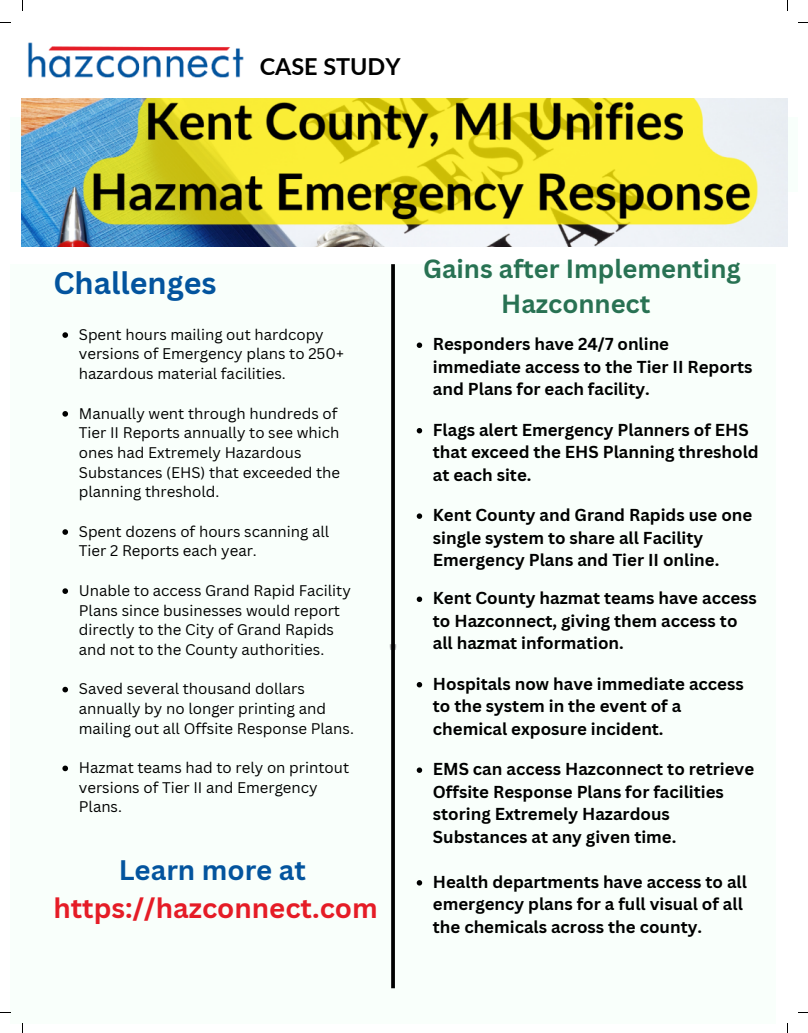
<style>
.page{position:relative;width:808px;height:1033px;background:#fff}
.page>*{position:absolute;margin:0;border:0;box-sizing:border-box;transform-origin:0 0}
.t1{font:700 30.38px "Canva Sans";color:#03549e}
.t2{font:700 27.5px "Canva Sans";color:#e51c26}
.t3{font:700 27.5px "Canva Sans";color:#03549e}
.t4{font:700 25.62px/35px "Canva Sans";color:#287253;text-align:center}
.t5{font:700 23.38px "Lato";color:#000}
.t6{font:23.38px "Arial MT Pro";color:#000}
.t7{font:700 16.75px/22.5px "Canva Sans";color:#000}
.t8{font:15px/19.8px "Canva Sans";color:#000}
</style>
<div class="page">
<img style="left:28px;top:42px;width:216px;height:36px">
<div style="left:10px;top:117px;width:787px;height:74px;background:linear-gradient(to bottom,#f8fffb,#f8fffb)"></div>
<div style="left:10px;top:264px;width:765px;height:759px;background:#f9fffb"></div>
<svg style="left:391px;top:264px;width:4px;height:724px"></svg>
<img style="left:22px;top:98px;width:765px;height:148px">
<svg style="left:62px;top:332px;width:6px;height:6px"></svg>
<svg style="left:62px;top:411px;width:6px;height:5px"></svg>
<svg style="left:62px;top:529px;width:6px;height:6px"></svg>
<svg style="left:62px;top:588px;width:6px;height:6px"></svg>
<svg style="left:62px;top:686px;width:6px;height:6px"></svg>
<svg style="left:62px;top:765px;width:6px;height:6px"></svg>
<svg style="left:416px;top:342px;width:6px;height:6px"></svg>
<svg style="left:416px;top:428px;width:6px;height:5px"></svg>
<svg style="left:416px;top:513px;width:6px;height:6px"></svg>
<svg style="left:416px;top:596px;width:6px;height:6px"></svg>
<svg style="left:416px;top:682px;width:6px;height:5px"></svg>
<svg style="left:416px;top:767px;width:6px;height:6px"></svg>
<svg style="left:416px;top:880px;width:6px;height:5px"></svg>
<p class="t5" style="left:260px;top:51px;width:142px">CASE STUDY</p>
<p class="t1" style="left:53px;top:261px;width:165px">Challenges</p>
<p class="t8" style="left:79px;top:324px;width:266px">Spent hours mailing out hardcopy versions of Emergency plans to 250+ hazardous material facilities.</p>
<p class="t8" style="left:79px;top:403px;width:263px">Manually went through hundreds of<br>Tier II Reports annually to see which ones had Extremely Hazardous<br>Substances (EHS) that exceeded the planning threshold.</p>
<p class="t8" style="left:79px;top:521px;width:252px">Spent dozens of hours scanning all<br>Tier 2 Reports each year.</p>
<p class="t8" style="left:79px;top:580px;width:273px">Unable to access Grand Rapid Facility Plans since businesses would report directly to the City of Grand Rapids and not to the County authorities.</p>
<p class="t8" style="left:79px;top:678px;width:277px">Saved several thousand dollars annually by no longer printing and mailing out all Offsite Response Plans.</p>
<p class="t8" style="left:79px;top:757px;width:272px">Hazmat teams had to rely on printout versions of Tier II and Emergency<br>Plans.</p>
<h3 class="t6" style="left:389px;top:644px;width:10px">"</h3>
<p class="t3" style="left:119px;top:850px;width:189px">Learn more at</p>
<p class="t2" style="left:53px;top:889px;width:326px">https://hazconnect.com</p>
<p class="t4" style="left:423px;top:250px;width:319px">Gains after Implementing<br>Hazconnect</p>
<p class="t7" style="left:433px;top:332px;width:321px">Responders have 24/7 online immediate access to the Tier II Reports and Plans for each facility.</p>
<p class="t7" style="left:433px;top:418px;width:327px">Flags alert Emergency Planners of EHS that exceed the EHS Planning threshold at each site.</p>
<p class="t7" style="left:433px;top:503px;width:321px">Kent County and Grand Rapids use one single system to share all Facility<br>Emergency Plans and Tier II online.</p>
<p class="t7" style="left:433px;top:586px;width:325px">Kent County hazmat teams have access to Hazconnect, giving them access to all hazmat information.</p>
<p class="t7" style="left:433px;top:672px;width:312px">Hospitals now have immediate access to the system in the event of a chemical exposure incident.</p>
<p class="t7" style="left:433px;top:757px;width:323px">EMS can access Hazconnect to retrieve Offsite Response Plans for facilities storing Extremely Hazardous Substances at any given time.</p>
<p class="t7" style="left:433px;top:870px;width:315px">Health departments have access to all emergency plans for a full visual of all the chemicals across the county.</p>
</div>
